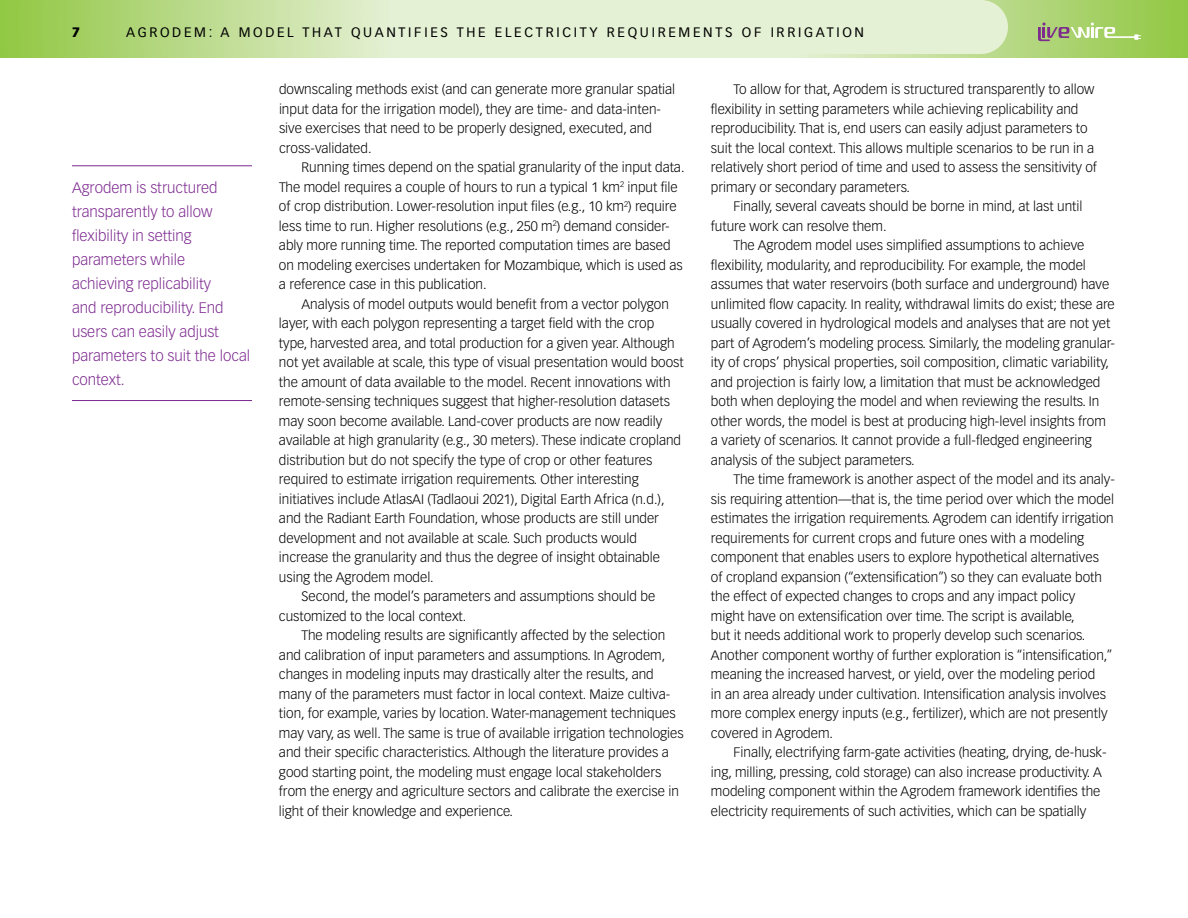
<style>
.page{position:relative;width:1188px;height:918px;background:#fff}
.page>*{position:absolute;margin:0;border:0;box-sizing:border-box;transform-origin:0 0}
.t1{font:300 15px/24px "Vectora LT Std";color:#7d2a90}
.t2{font:300 13.5px/19.5px "Vectora LT Std";color:#000}
.t3{font:13.5px "Vectora LT Std";letter-spacing:.2em;color:#000}
.t4{font:900 13.5px "Vectora LT Std";color:#000}
</style>
<div class="page">
<svg style="left:0;top:0;width:1188px;height:57px;background:#c2de97"></svg>
<div style="left:585px;top:0;width:423px;height:54px;background:#e5f1d4"></div>
<svg style="left:1038px;top:23px;width:103px;height:18px;background:#afc484"></svg>
<hr style="left:72px;top:165px;width:180px;height:1px;background:#7d2a90">
<hr style="left:72px;top:400px;width:180px;height:1px;background:#7d2a90">
<p class="t4" style="left:72px;top:24px;width:9px">7</p>
<p class="t3" style="left:126px;top:25px;width:740px">AGRODEM: A MODEL THAT QUANTIFIES THE ELECTRICITY REQUIREMENTS OF IRRIGATION</p>
<p class="t1" style="left:72px;top:176px;width:180px">Agrodem is structured transparently to allow flexibility in setting parameters while achieving replicability<br>and reproducibility. End users can easily adjust parameters to suit the local context.</p>
<p class="t2" style="left:279px;top:80px;width:398px">downscaling methods exist (and can generate more granular spatial input data for the irrigation model), they are time- and data-inten&shy;sive exercises that need to be properly designed, executed, and cross-validated.</p>
<p class="t2" style="left:279px;top:158px;width:407px;text-indent:23px">Running times depend on the spatial granularity of the input data.<br>The model requires a couple of hours to run a typical 1 km<sup>2</sup> input file of crop distribution. Lower-resolution input files (e.g., 10 km<sup>2</sup>) require less time to run. Higher resolutions (e.g., 250 m<sup>2</sup>) demand consider&shy;ably more running time. The reported computation times are based on modeling exercises undertaken for Mozambique, which is used as a reference case in this publication.</p>
<p class="t2" style="left:302px;top:295px;width:369px">Analysis of model outputs would benefit from a vector polygon</p>
<p class="t2" style="left:279px;top:314px;width:377px">layer, with each polygon representing a target field with the crop</p>
<p class="t2" style="left:279px;top:334px;width:397px">type, harvested area, and total production for a given year. Although</p>
<p class="t2" style="left:279px;top:353px;width:406px">not yet available at scale, this type of visual presentation would boost</p>
<p class="t2" style="left:279px;top:373px;width:393px">the amount of data available to the model. Recent innovations with</p>
<p class="t2" style="left:279px;top:392px;width:392px">remote-sensing techniques suggest that higher-resolution datasets</p>
<p class="t2" style="left:279px;top:412px;width:385px">may soon become available. Land-cover products are now readily</p>
<p class="t2" style="left:279px;top:431px;width:404px">available at high granularity (e.g., 30 meters). These indicate cropland</p>
<p class="t2" style="left:279px;top:451px;width:375px">distribution but do not specify the type of crop or other features</p>
<p class="t2" style="left:279px;top:470px;width:361px">required to estimate irrigation requirements. Other interesting</p>
<p class="t2" style="left:279px;top:490px;width:387px">initiatives include AtlasAI (Tadlaoui 2021), Digital Earth Africa (n.d.),</p>
<p class="t2" style="left:279px;top:509px;width:382px">and the Radiant Earth Foundation, whose products are still under</p>
<p class="t2" style="left:279px;top:529px;width:359px">development and not available at scale. Such products would</p>
<p class="t2" style="left:279px;top:548px;width:383px">increase the granularity and thus the degree of insight obtainable</p>
<p class="t2" style="left:279px;top:568px;width:156px">using the Agrodem model.</p>
<p class="t2" style="left:302px;top:587px;width:355px">Second, the model’s parameters and assumptions should be</p>
<p class="t2" style="left:279px;top:607px;width:189px">customized to the local context.</p>
<p class="t2" style="left:302px;top:626px;width:365px">The modeling results are significantly affected by the selection</p>
<p class="t2" style="left:279px;top:645px;width:388px">and calibration of input parameters and assumptions. In Agrodem,</p>
<p class="t2" style="left:279px;top:665px;width:376px">changes in modeling inputs may drastically alter the results, and</p>
<p class="t2" style="left:279px;top:684px;width:393px">many of the parameters must factor in local context. Maize cultiva-</p>
<p class="t2" style="left:279px;top:704px;width:398px">tion, for example, varies by location. Water-management techniques</p>
<p class="t2" style="left:279px;top:723px;width:406px">may vary, as well. The same is true of available irrigation technologies</p>
<p class="t2" style="left:279px;top:743px;width:391px">and their specific characteristics. Although the literature provides a</p>
<p class="t2" style="left:279px;top:762px;width:384px">good starting point, the modeling must engage local stakeholders</p>
<p class="t2" style="left:279px;top:782px;width:401px">from the energy and agriculture sectors and calibrate the exercise in</p>
<p class="t2" style="left:279px;top:801px;width:236px">light of their knowledge and experience.</p>
<p class="t2" style="left:711px;top:80px;width:387px;text-indent:23px">To allow for that, Agrodem is structured transparently to allow flexibility in setting parameters while achieving replicability and reproducibility. That is, end users can easily adjust parameters to suit the local context. This allows multiple scenarios to be run in a relatively short period of time and used to assess the sensitivity of primary or secondary parameters.</p>
<p class="t2" style="left:711px;top:197px;width:373px;text-indent:23px">Finally, several caveats should be borne in mind, at last until future work can resolve them.</p>
<p class="t2" style="left:711px;top:236px;width:406px;text-indent:23px">The Agrodem model uses simplified assumptions to achieve flexibility, modularity, and reproducibility. For example, the model assumes that water reservoirs (both surface and underground) have unlimited flow capacity. In reality, withdrawal limits do exist; these are usually covered in hydrological models and analyses that are not yet part of Agrodem’s modeling process. Similarly, the modeling granular&shy;ity of crops’ physical properties, soil composition, climatic variability, and projection is fairly low, a limitation that must be acknowledged both when deploying the model and when reviewing the results. In other words, the model is best at producing high-level insights from a variety of scenarios. It cannot provide a full-fledged engineering analysis of the subject parameters.</p>
<p class="t2" style="left:711px;top:470px;width:405px;text-indent:23px">The time framework is another aspect of the model and its analy&shy;sis requiring attention—that is, the time period over which the model estimates the irrigation requirements. Agrodem can identify irrigation requirements for current crops and future ones with a modeling component that enables users to explore hypothetical alternatives<br>of cropland expansion (“extensification”) so they can evaluate both the effect of expected changes to crops and any impact policy<br>might have on extensification over time. The script is available,<br>but it needs additional work to properly develop such scenarios.<br>Another component worthy of further exploration is “intensification,” meaning the increased harvest, or yield, over the modeling period<br>in an area already under cultivation. Intensification analysis involves more complex energy inputs (e.g., fertilizer), which are not presently covered in Agrodem.</p>
<p class="t2" style="left:711px;top:743px;width:397px;text-indent:23px">Finally, electrifying farm-gate activities (heating, drying, de-husk&shy;ing, milling, pressing, cold storage) can also increase productivity. A modeling component within the Agrodem framework identifies the electricity requirements of such activities, which can be spatially</p>
</div>
